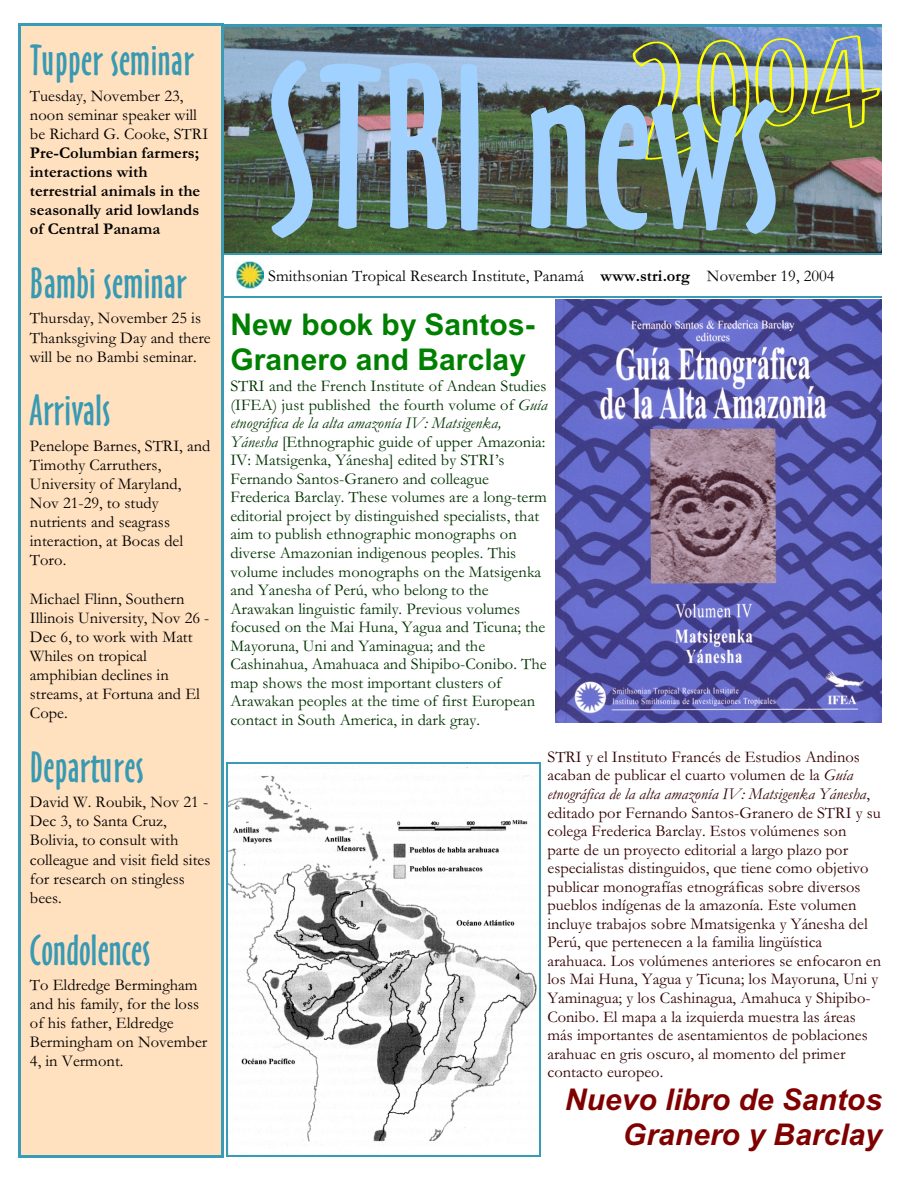
<style>
.page{position:relative;width:918px;height:1188px;background:#fff}
.page>*{position:absolute;margin:0;border:0;box-sizing:border-box;transform-origin:0 0}
.t1{font:216px "Oz Handicraft BT";color:#a1d1ff}
.t2{font:40.5px "Oz Handicraft BT";letter-spacing:.015em;color:#3899b3}
.t3{font:700 30px/35.1px "Arial";letter-spacing:.005em;color:#008000}
.t4{font:italic 700 30px/35px "Arial";letter-spacing:.005em;color:#800000;text-align:right}
.t5{font:16.5px/18.6px "Garamond";color:#030}
.t6{font:16.5px/18.6px "Garamond";color:#300}
.t7{font:16.5px/19px "Garamond";letter-spacing:.005em;color:#000}
.t8{font:700 16.5px/19px "Garamond";letter-spacing:.005em;color:#000}
.s1{font-weight:700}
.s2{font-style:italic}
</style>
<div class="page">
<img style="left:224px;top:27px;width:658px;height:225px">
<img style="left:631px;top:34px;width:250px;height:127px">
<img style="left:235px;top:261px;width:29px;height:27px">
<div style="left:18px;top:23px;width:206px;height:1135px;background:#ffe0bf"></div>
<hr style="left:18px;top:23px;width:3px;height:1135px;background:#389cb8">
<hr style="left:221px;top:23px;width:3px;height:1135px;background:#389cb8">
<hr style="left:18px;top:23px;width:206px;height:3px;background:#389cb8">
<hr style="left:18px;top:1155px;width:206px;height:3px;background:#389cb8">
<img style="left:556px;top:299px;width:325px;height:423px">
<img style="left:227px;top:766px;width:312px;height:390px">
<hr style="left:226px;top:763px;width:1px;height:394px;background:#389cb8">
<hr style="left:539px;top:763px;width:2px;height:394px;background:#389cb8">
<hr style="left:226px;top:763px;width:314px;height:1px;background:#389cb8">
<hr style="left:226px;top:1156px;width:314px;height:1px;background:#389cb8">
<hr style="left:221px;top:24px;width:661px;height:3px;background:#3899b3">
<hr style="left:221px;top:253px;width:661px;height:2px;background:#3899b3">
<hr style="left:221px;top:296px;width:661px;height:2px;background:#389cb8">
<h2 class="t2" style="left:30px;top:44px;width:165px">Tupper seminar</h2>
<p class="t7" style="left:30px;top:88px;width:180px">Tuesday, November 23, noon seminar speaker will be Richard G. Cooke, STRI</p>
<p class="t8" style="left:30px;top:145px;width:172px">Pre-Columbian farmers; interactions with terrestrial animals in the seasonally arid lowlands of Central Panama</p>
<h2 class="t2" style="left:30px;top:267px;width:158px">Bambi seminar</h2>
<p class="t7" style="left:30px;top:311px;width:182px">Thursday, November 25 is<br>Thanksgiving Day and there will be no Bambi seminar.</p>
<h2 class="t2" style="left:30px;top:394px;width:82px">Arrivals</h2>
<p class="t7" style="left:30px;top:438px;width:182px">Penelope Barnes, STRI, and<br>Timothy Carruthers,<br>University of Maryland,<br>Nov 21-29, to study nutrients and seagrass interaction, at Bocas del<br>Toro.</p>
<p class="t7" style="left:30px;top:591px;width:181px">Michael Flinn, Southern<br>Illinois University, Nov 26 -<br>Dec 6, to work with Matt<br>Whiles on tropical amphibian declines in streams, at Fortuna and El<br>Cope.</p>
<h2 class="t2" style="left:30px;top:751px;width:116px">Departures</h2>
<p class="t7" style="left:30px;top:795px;width:182px">David W. Roubik, Nov 21 -<br>Dec 3, to Santa Cruz,<br>Bolivia, to consult with colleague and visit field sites for research on stingless bees.</p>
<h2 class="t2" style="left:30px;top:934px;width:122px">Condolences</h2>
<p class="t7" style="left:30px;top:977px;width:179px">To Eldredge Bermingham and his family, for the loss of his father, Eldredge<br>Bermingham on November<br>4, in Vermont.</p>
<h1 class="t1" style="left:268px;top:63px;width:515px">STRI news</h1>
<p class="t7" style="left:268px;top:268px;width:568px">Smithsonian Tropical Research Institute, Panamá <span class="s1">www.stri.org</span> November 19, 2004</p>
<h3 class="t3" style="left:230px;top:310px;width:306px">New book by Santos-<br>Granero and Barclay</h3>
<p class="t5" style="left:230px;top:379px;width:319px">STRI and the French Institute of Andean Studies (IFEA) just published the fourth volume of <span class="s2">Guía etnográfica de la alta amazonía IV: Matsigenka, Yánesha</span> [Ethnographic guide of upper Amazonia:<br>IV: Matsigenka, Yánesha] edited by STRI’s Fernando Santos-Granero and colleague Frederica Barclay. These volumes are a long-term editorial project by distinguished specialists, that aim to publish ethnographic monographs on diverse Amazonian indigenous peoples. This volume includes monographs on the Matsigenka and Yanesha of Perú, who belong to the Arawakan linguistic family. Previous volumes focused on the Mai Huna, Yagua and Ticuna; the Mayoruna, Uni and Yaminagua; and the Cashinahua, Amahuaca and Shipibo-Conibo. The map shows the most important clusters of Arawakan peoples at the time of first European contact in South America, in dark gray.</p>
<p class="t6" style="left:547px;top:749px;width:335px">STRI y el Instituto Francés de Estudios Andinos acaban de publicar el cuarto volumen de la <span class="s2">Guía etnográfica de la alta amazonía IV: Matsigenka Yánesha</span>, editado por Fernando Santos-Granero de STRI y su colega Frederica Barclay. Estos volúmenes son parte de un proyecto editorial a largo plazo por especialistas distinguidos, que tiene como objetivo publicar monografías etnográficas sobre diversos pueblos indígenas de la amazonía. Este volumen incluye trabajos sobre Mmatsigenka y Yánesha del Perú, que pertenecen a la familia lingüística arahuaca. Los volúmenes anteriores se enfocaron en los Mai Huna, Yagua y Ticuna; los Mayoruna, Uni y Yaminagua; y los Cashinagua, Amahuca y Shipibo-Conibo. El mapa a la izquierda muestra las áreas más importantes de asentamientos de poblaciones arahuac en gris oscuro, al momento del primer contacto europeo.</p>
<h3 class="t4" style="left:565px;top:1085px;width:319px">Nuevo libro de Santos<br>Granero y Barclay</h3>
</div>
